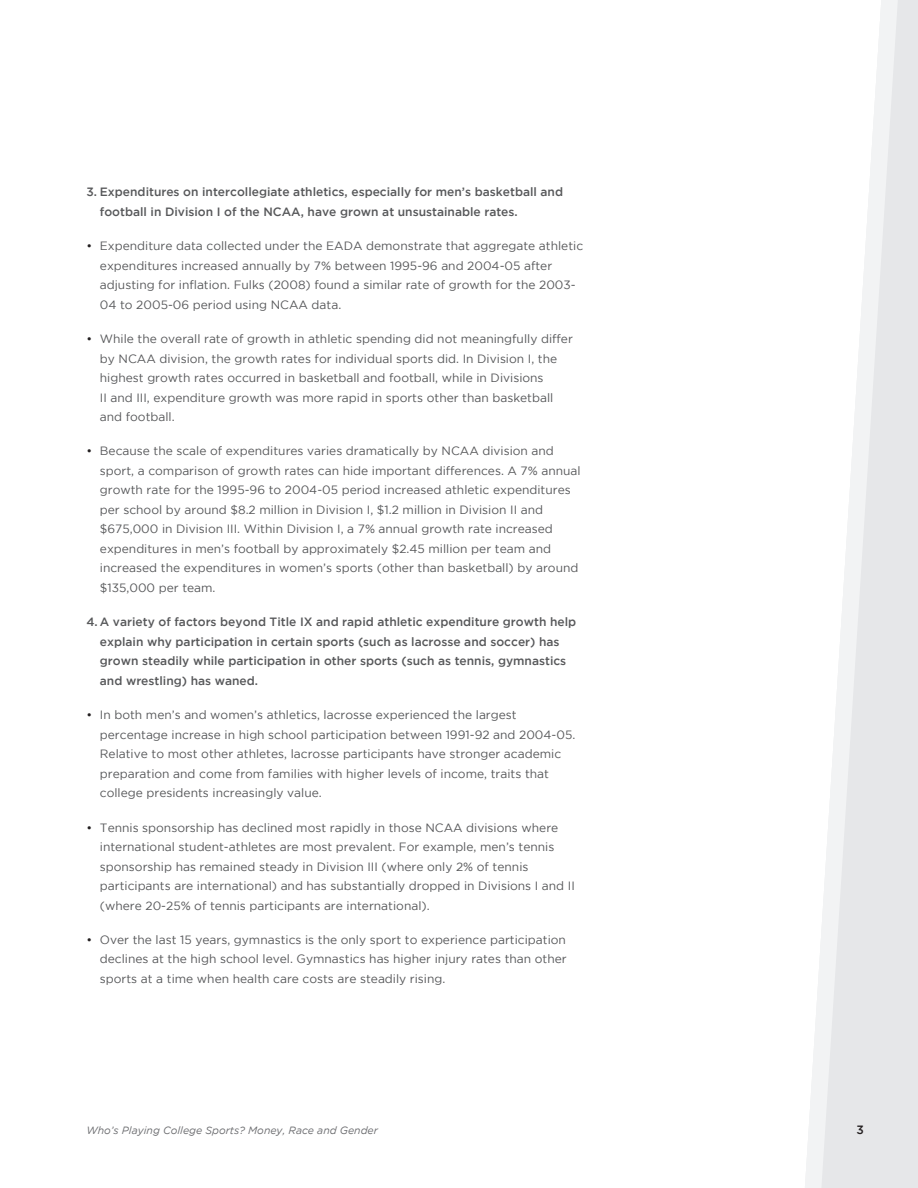
<style>
.page{position:relative;width:918px;height:1188px;background:#fff}
.page>*{position:absolute;margin:0;border:0;box-sizing:border-box;transform-origin:0 0}
.bulleted_text{font:12px/19.5px "Gotham";color:#57585a}
.bold_numbered_lists{font:500 12px/19.5px "Gotham";color:#57585a}
.body_copy{font:500 12px "Gotham";color:#231f20}
.body_copy-2{font:italic 10.5px "Gotham";color:#6c6d70}
.s1{color:#231f20}
</style>
<div class="page">
<svg style="left:805px;top:944px;width:16px;height:244px;fill:#f2f3f4"></svg>
<svg style="left:821px;top:0;width:97px;height:1188px;fill:#e6e7e9"></svg>
<p class="bold_numbered_lists" style="left:100px;top:182px;width:465px;text-indent:-14px">3. Expenditures on intercollegiate athletics, especially for men’s basketball and football in Division I of the NCAA, have grown at unsustainable rates.</p>
<p class="bulleted_text" style="left:100px;top:236px;width:485px;text-indent:-14px"><span class="s1">•</span> Expenditure data collected under the EADA demonstrate that aggregate athletic expenditures increased annually by 7% between 1995-96 and 2004-05 after adjusting for inflation. Fulks (2008) found a similar rate of growth for the 2003- 04 to 2005-06 period using NCAA data.</p>
<p class="bulleted_text" style="left:100px;top:329px;width:475px;text-indent:-14px"><span class="s1">•</span> While the overall rate of growth in athletic spending did not meaningfully differ by NCAA division, the growth rates for individual sports did. In Division I, the highest growth rates occurred in basketball and football, while in Divisions<br>II and III, expenditure growth was more rapid in sports other than basketball and football.</p>
<p class="bulleted_text" style="left:100px;top:441px;width:482px;text-indent:-14px"><span class="s1">•</span> Because the scale of expenditures varies dramatically by NCAA division and sport, a comparison of growth rates can hide important differences. A 7% annual growth rate for the 1995-96 to 2004-05 period increased athletic expenditures per school by around $8.2 million in Division I, $1.2 million in Division II and $675,000 in Division III. Within Division I, a 7% annual growth rate increased expenditures in men’s football by approximately $2.45 million per team and increased the expenditures in women’s sports (other than basketball) by around $135,000 per team.</p>
<p class="bold_numbered_lists" style="left:100px;top:612px;width:478px;text-indent:-14px">4. A variety of factors beyond Title IX and rapid athletic expenditure growth help explain why participation in certain sports (such as lacrosse and soccer) has grown steadily while participation in other sports (such as tennis, gymnastics and wrestling) has waned.</p>
<p class="bulleted_text" style="left:100px;top:705px;width:477px;text-indent:-14px"><span class="s1">•</span> In both men’s and women’s athletics, lacrosse experienced the largest percentage increase in high school participation between 1991-92 and 2004-05.<br>Relative to most other athletes, lacrosse participants have stronger academic preparation and come from families with higher levels of income, traits that college presidents increasingly value.</p>
<p class="bulleted_text" style="left:100px;top:817px;width:476px;text-indent:-14px"><span class="s1">•</span> Tennis sponsorship has declined most rapidly in those NCAA divisions where international student-athletes are most prevalent. For example, men’s tennis sponsorship has remained steady in Division III (where only 2% of tennis participants are international) and has substantially dropped in Divisions I and II (where 20-25% of tennis participants are international).</p>
<p class="bulleted_text" style="left:100px;top:930px;width:468px;text-align:justify;text-indent:-14px"><span class="s1">•</span> Over the last 15 years, gymnastics is the only sport to experience participation declines at the high school level. Gymnastics has higher injury rates than other sports at a time when health care costs are steadily rising.</p>
<p class="body_copy-2" style="left:86px;top:1125px;width:293px">Who’s Playing College Sports? Money, Race and Gender</p>
<p class="body_copy" style="left:857px;top:1123px;width:9px">3</p>
</div>
